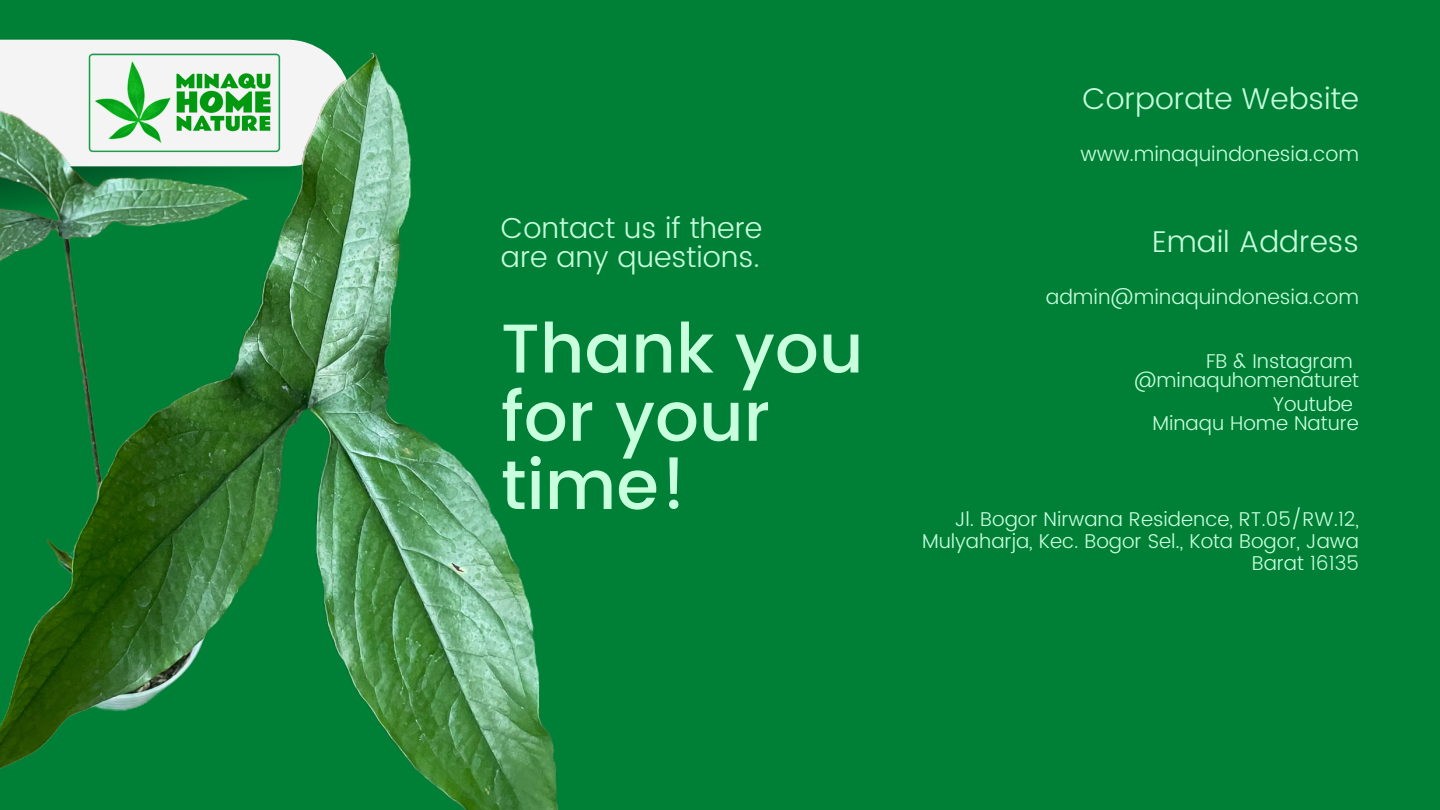
<style>
.page{position:relative;width:1440px;height:810px;background:#008037}
.page>*{position:absolute;margin:0;border:0;box-sizing:border-box;transform-origin:0 0}
.t1{font:500 68.9px/68.2px "Poppins";color:#c8ffdc}
.t2{font:300 30px "Poppins";color:#c8ffdc}
.t3{font:300 28.9px/28.7px "Poppins";color:#c8ffdc}
.t4{font:300 20.6px "Poppins";color:#c8ffdc}
.t5{font:300 20px/21.8px "Poppins";color:#c8ffdc;text-align:right}
</style>
<div class="page">
<img style="left:0;top:39px;width:559px;height:771px">
<h3 class="t3" style="left:501px;top:214px;width:263px">Contact us if there are any questions.</h3>
<h1 class="t1" style="left:501px;top:315px;width:364px">Thank you for your time!</h1>
<h2 class="t2" style="left:1082px;top:81px;width:278px">Corporate Website</h2>
<p class="t4" style="left:1080px;top:141px;width:280px">www.minaquindonesia.com</p>
<h2 class="t2" style="left:1152px;top:225px;width:208px">Email Address</h2>
<p class="t4" style="left:1046px;top:285px;width:315px">admin@minaquindonesia.com</p>
<p class="t5" style="left:1134px;top:351px;width:226px;line-height:19.5px">FB &amp; Instagram @minaquhomenaturet</p>
<p class="t5" style="left:1152px;top:394px;width:208px;line-height:19.5px">Youtube<br>Minaqu Home Nature</p>
<p class="t5" style="left:922px;top:509px;width:438px">Jl. Bogor Nirwana Residence, RT.05/RW.12,<br>Mulyaharja, Kec. Bogor Sel., Kota Bogor, Jawa<br>Barat 16135</p>
</div>
